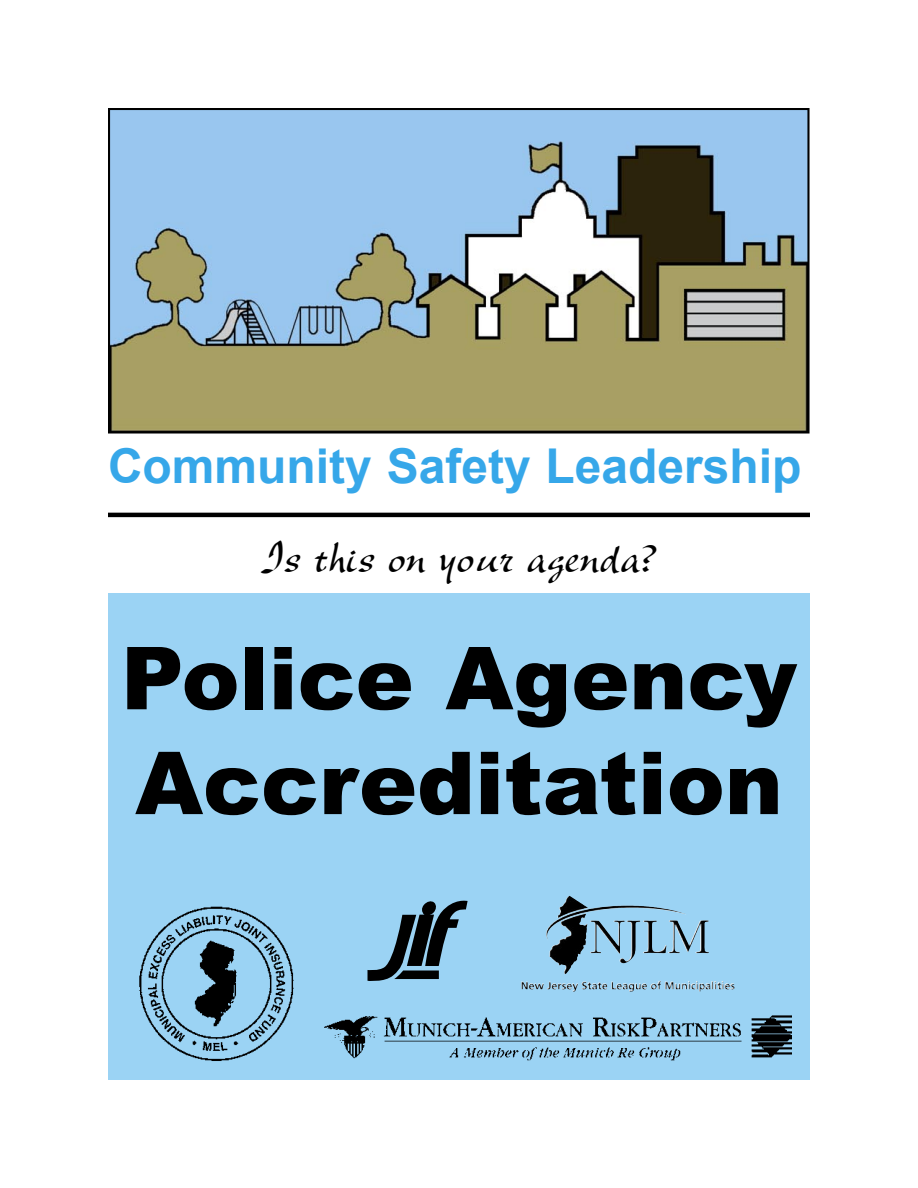
<style>
.page{position:relative;width:918px;height:1188px;background:#fff}
.page>*{position:absolute;margin:0;border:0;box-sizing:border-box;transform-origin:0 0}
.t1{font:900 87px/104.9px "Arial";color:#000}
.t2{font:700 48px "Arial";color:#36a7e9}
.t3{font:48px "New Berolina";color:#000}
</style>
<div class="page">
<div style="left:108px;top:594px;width:702px;height:486px;background:#9bd3f4"></div>
<img style="left:325px;top:1015px;width:466px;height:46px">
<hr style="left:108px;top:513px;width:702px;height:4px;background:#000">
<img style="left:139px;top:906px;width:155px;height:155px">
<img style="left:111px;top:111px;width:696px;height:320px">
<div style="left:108px;top:108px;width:702px;height:326px;border:2px solid #000"></div>
<img style="left:557px;top:896px;width:31px;height:22px">
<svg style="left:368px;top:901px;width:100px;height:80px"></svg>
<p class="t2" style="left:108px;top:439px;width:695px">Community Safety Leadership</p>
<p class="t3" style="left:260px;top:528px;width:400px">Is this on your agenda?</p>
<h1 class="t1" style="left:121px;top:627px;width:677px">Police Agency<br>Accreditation</h1>
</div>
